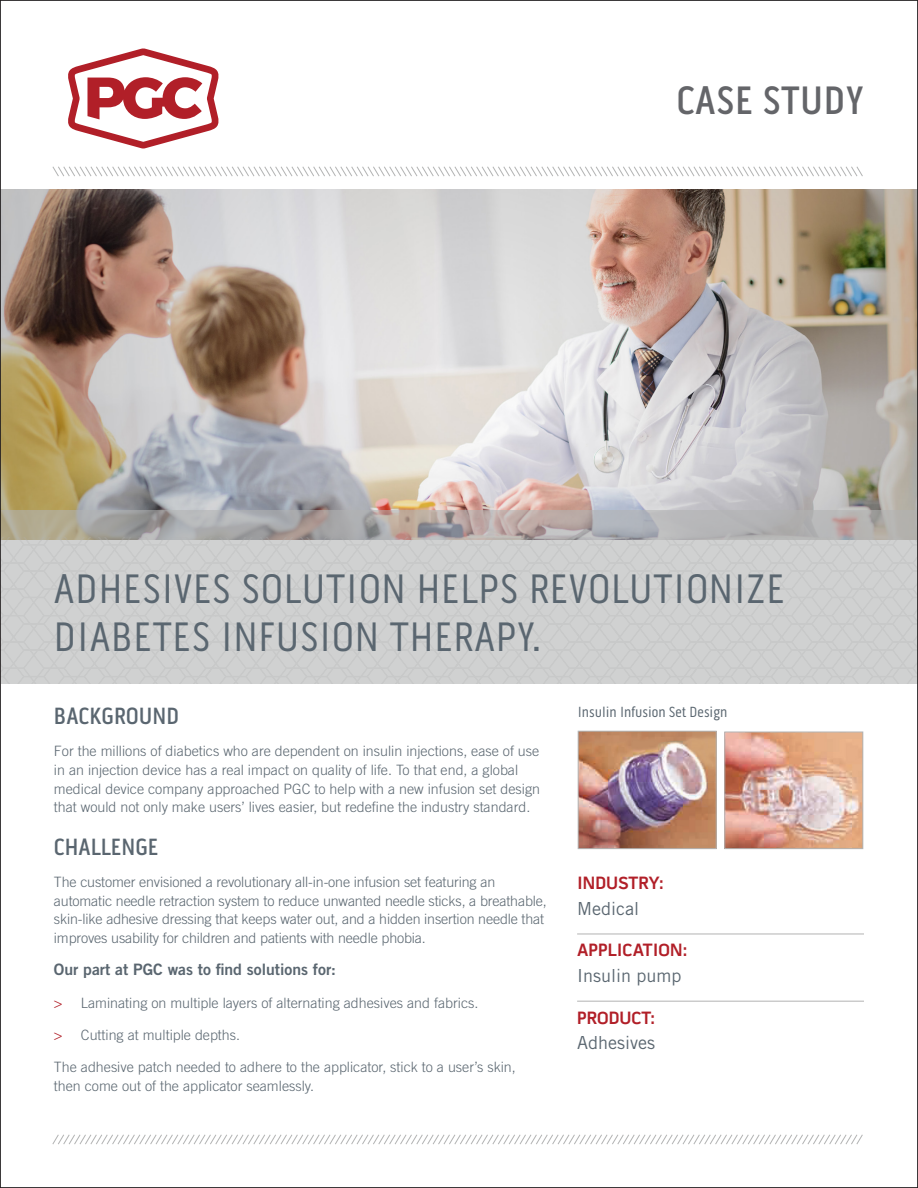
<style>
.page{position:relative;width:918px;height:1188px;background:#fff}
.page>*{position:absolute;margin:0;border:0;box-sizing:border-box;transform-origin:0 0}
.t1{font:42px "Pill Gothic 300 mg";letter-spacing:.02em;color:#5a6670}
.t2{font:500 40.5px "Pill Gothic 300 mg";letter-spacing:.01em;color:#646569}
.t3{font:500 24px "Pill Gothic 300 mg";color:#5a6670}
.t4{font:700 18px/25.5px "Pill Gothic 600 mg";color:#b11f28}
.t5{font:18px/25.5px "Trade Gothic LT Std";color:#5a6670}
.t6{font:15.75px "Trade Gothic LT Std Bd 2";color:#5a6670}
.t7{font:15px "Pill Gothic 300 mg";color:#5a6670}
.t8{font:300 14.25px/18.8px "Trade Gothic LT Std";color:#5a6670}
.s1{color:#b11f28}
.s2{font-family:"Trade Gothic LT Std";font-weight:400;color:#5a6670}
.s3{font-family:"Pill Gothic 600 mg";font-weight:700;color:#b11f28}
</style>
<div class="page">
<img style="left:580px;top:733px;width:134px;height:114px">
<div style="left:578px;top:731px;width:138px;height:118px;border:1px solid #b2b3b3"></div>
<img style="left:727px;top:734px;width:134px;height:113px">
<div style="left:725px;top:732px;width:138px;height:117px;border:1px solid #b2b3b3"></div>
<img style="left:2px;top:189px;width:914px;height:321px">
<svg style="left:2px;top:510px;width:914px;height:28px;background:#aeaaa7"></svg>
<div style="left:2px;top:538px;width:914px;height:146px;background:#d0d1d1"></div>
<svg style="left:68px;top:48px;width:151px;height:100px"></svg>
<svg style="left:52px;top:166px;width:811px;height:11px"></svg>
<svg style="left:52px;top:1134px;width:811px;height:11px"></svg>
<hr style="left:577px;top:934px;width:287px;height:1px;background:#b2b3b3">
<hr style="left:577px;top:1001px;width:287px;height:1px;background:#b2b3b3">
<p class="t2" style="left:677px;top:76px;width:189px">CASE STUDY</p>
<p class="t1" style="left:54px;top:565px;width:732px">ADHESIVES SOLUTION HELPS REVOLUTIONIZE</p>
<p class="t1" style="left:54px;top:613px;width:489px">DIABETES INFUSION THERAPY.</p>
<p class="t3" style="left:54px;top:702px;width:127px">BACKGROUND</p>
<p class="t8" style="left:54px;top:741px;width:488px">For the millions of diabetics who are dependent on insulin injections, ease of use in an injection device has a real impact on quality of life. To that end, a global medical device company approached PGC to help with a new infusion set design that would not only make users’ lives easier, but redefine the industry standard.</p>
<p class="t3" style="left:54px;top:832px;width:106px">CHALLENGE</p>
<p class="t8" style="left:54px;top:872px;width:494px">The customer envisioned a revolutionary all-in-one infusion set featuring an automatic needle retraction system to reduce unwanted needle sticks, a breathable, skin-like adhesive dressing that keeps water out, and a hidden insertion needle that improves usability for children and patients with needle phobia.</p>
<p class="t6" style="left:54px;top:960px;width:284px">Our part at PGC was to find solutions for:</p>
<p class="t8" style="left:54px;top:993px;width:426px"><span class="s1">&gt;</span> Laminating on multiple layers of alternating adhesives and fabrics.</p>
<p class="t8" style="left:54px;top:1025px;width:188px"><span class="s1">&gt;</span> Cutting at multiple depths.</p>
<p class="t8" style="left:54px;top:1058px;width:463px">The adhesive patch needed to adhere to the applicator, stick to a user’s skin, then come out of the applicator seamlessly.</p>
<p class="t7" style="left:578px;top:703px;width:151px">Insulin Infusion Set Design</p>
<p class="t4" style="left:577px;top:870px;width:88px">INDUSTRY:<br><span class="s2">Medical</span></p>
<p class="t4" style="left:577px;top:938px;width:112px">APPLICATION:<br><span class="s2">Insulin pump</span></p>
<p class="t5" style="left:577px;top:1004px;width:79px"><span class="s3">PRODUCT:<br></span>Adhesives</p>
</div>
